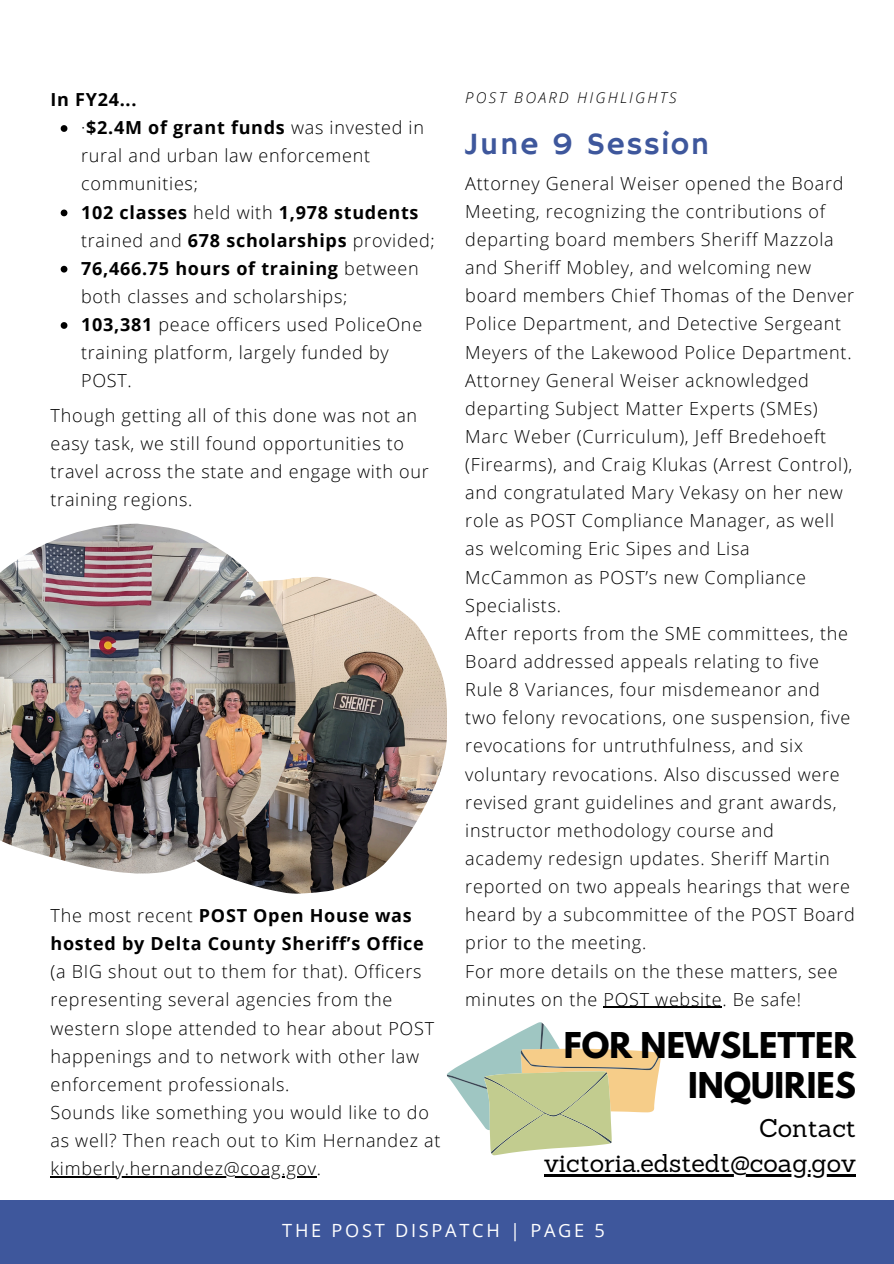
<style>
.page{position:relative;width:894px;height:1264px;background:#fff}
.page>*{position:absolute;margin:0;border:0;box-sizing:border-box;transform-origin:0 0}
.t1{font:700 31.5px/40.5px "League Spartan";color:#000;text-align:right}
.t2{font:31.5px "Hammersmith One";letter-spacing:.05em;color:#3e579c}
.t3{font:25.05px/35px "Sanchez";color:#000;text-align:right}
.t4{font:18.15px "Open Sans";letter-spacing:.15em;color:#fff}
.t5{font:300 18px/28.2px "Open Sans";letter-spacing:.04em;color:#000}
.t6{font:700 18px/28.2px "Open Sans";letter-spacing:.04em;color:#000}
.t7{font:italic 300 15px "Open Sans";letter-spacing:.15em;color:#000}
.s1{font-weight:700}
.s2{font-weight:300}
</style>
<div class="page">
<div style="left:0;top:1200px;width:893px;height:63px;background:#3e579c"></div>
<svg style="left:447px;top:1022px;width:213px;height:133px"></svg>
<hr style="left:544px;top:1174px;width:311px;height:2px;background:#000">
<hr style="left:603px;top:1006px;width:119px;height:1px;background:#000">
<img style="left:138px;top:577px;width:308px;height:316px">
<img style="left:0;top:523px;width:296px;height:350px">
<svg style="left:61px;top:125px;width:6px;height:7px"></svg>
<svg style="left:61px;top:209px;width:6px;height:7px"></svg>
<svg style="left:61px;top:266px;width:6px;height:6px"></svg>
<svg style="left:61px;top:322px;width:6px;height:7px"></svg>
<hr style="left:51px;top:1176px;width:266px;height:1px;background:#000">
<h5 class="t6" style="left:51px;top:85px;width:88px">In FY24...</h5>
<h5 class="t5" style="left:81px;top:113px;width:344px">·<span class="s1">$2.4M of grant funds</span> was invested in rural and urban law enforcement communities;</h5>
<p class="t6" style="left:81px;top:197px;width:355px">102 classes <span class="s2">held with</span> 1,978 students <span class="s2">trained and</span> 678 scholarships <span class="s2">provided;</span></p>
<p class="t5" style="left:81px;top:254px;width:339px"><span class="s1">76,466.75 hours of training</span> between both classes and scholarships;</p>
<h5 class="t5" style="left:81px;top:310px;width:342px"><span class="s1">103,381</span> peace officers used PoliceOne training platform, largely funded by<br>POST.</h5>
<p class="t5" style="left:51px;top:401px;width:380px">Though getting all of this done was not an easy task, we still found opportunities to travel across the state and engage with our training regions.</p>
<h1 class="t5" style="left:51px;top:900px;width:391px">The most recent <span class="s1">POST Open House was hosted by Delta County Sheriff’s Office </span>(a BIG shout out to them for that). Officers representing several agencies from the western slope attended to hear about POST happenings and to network with other law enforcement professionals.<br>Sounds like something you would like to do as well? Then reach out to Kim Hernandez at</h1>
<p class="t5" style="left:51px;top:1154px;width:272px">kimberly.hernandez@coag.gov.</p>
<p class="t7" style="left:465px;top:87px;width:213px">POST BOARD HIGHLIGHTS</p>
<p class="t2" style="left:465px;top:125px;width:245px">June 9 Session</p>
<p class="t5" style="left:465px;top:168px;width:391px">Attorney General Weiser opened the Board Meeting, recognizing the contributions of departing board members Sheriff Mazzola and Sheriff Mobley, and welcoming new board members Chief Thomas of the Denver Police Department, and Detective Sergeant Meyers of the Lakewood Police Department.<br>Attorney General Weiser acknowledged departing Subject Matter Experts (SMEs)<br>Marc Weber (Curriculum), Jeff Bredehoeft (Firearms), and Craig Klukas (Arrest Control), and congratulated Mary Vekasy on her new role as POST Compliance Manager, as well as welcoming Eric Sipes and Lisa McCammon as POST’s new Compliance Specialists.<br>After reports from the SME committees, the Board addressed appeals relating to five Rule 8 Variances, four misdemeanor and two felony revocations, one suspension, five revocations for untruthfulness, and six voluntary revocations. Also discussed were revised grant guidelines and grant awards, instructor methodology course and academy redesign updates. Sheriff Martin reported on two appeals hearings that were heard by a subcommittee of the POST Board prior to the meeting.<br>For more details on the these matters, see minutes on the POST website. Be safe!</p>
<h4 class="t1" style="left:563px;top:1028px;width:293px">FOR NEWSLETTER<br>INQUIRIES</h4>
<h2 class="t3" style="left:544px;top:1110px;width:313px">Contact victoria.edstedt@coag.gov</h2>
<h2 class="t4" style="left:282px;top:1217px;width:324px">THE POST DISPATCH | PAGE 5</h2>
</div>
